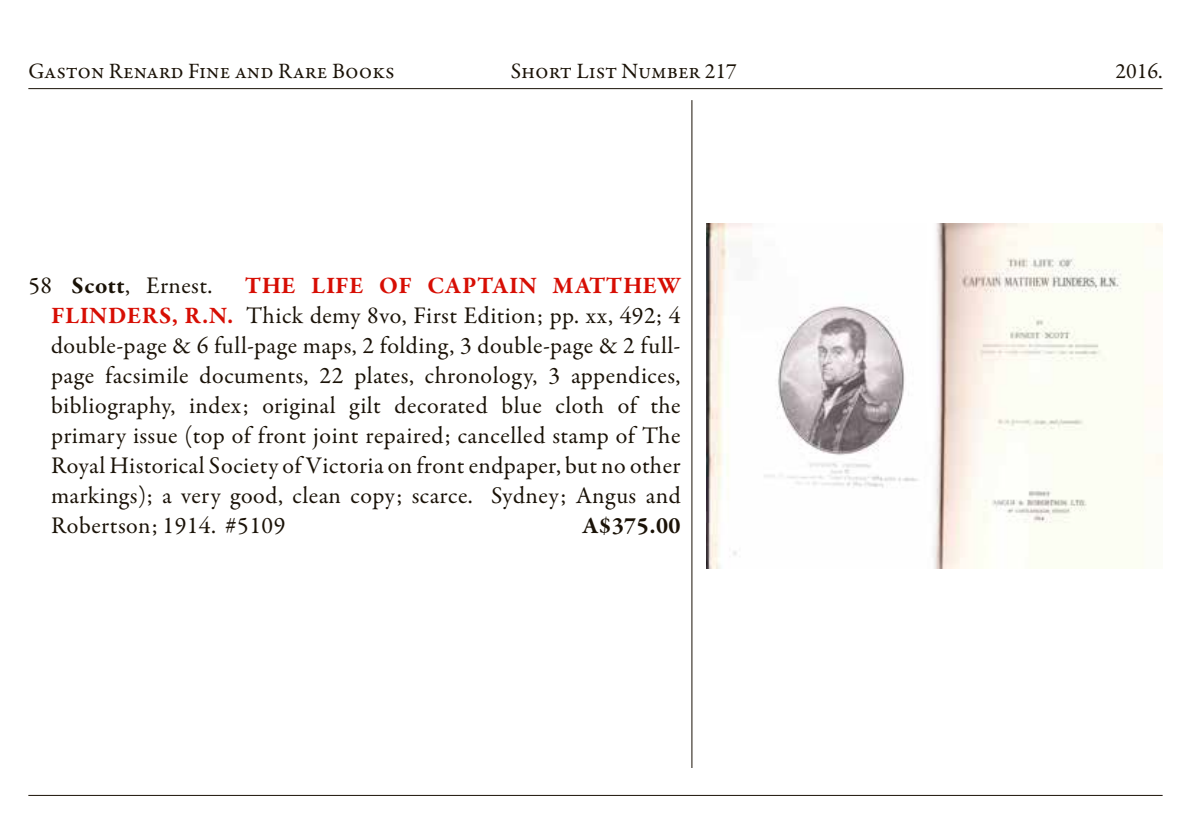
<style>
.page{position:relative;width:1191px;height:840px;background:#fff}
.page>*{position:absolute;margin:0;border:0;box-sizing:border-box;transform-origin:0 0}
.t1{font:24px/30px "Garamond Premr Pro";letter-spacing:.02em;color:#1a1207;text-align:justify}
.t2{font:700 24px "Garamond Premr Pro";color:#1a1207}
.t3{font:22px "Garamond Premr Pro";color:#1a1207}
.s1{font-weight:700;color:#d70e04}
.s2{font-weight:700}
</style>
<div class="page">
<hr style="left:28px;top:88px;width:1134px;height:1px;background:#1a1207">
<hr style="left:28px;top:794px;width:1134px;height:1px;background:#1a1207">
<hr style="left:691px;top:100px;width:1px;height:667px;background:#1a1207">
<img style="left:706px;top:223px;width:456px;height:344px">
<p class="t3" style="left:28px;top:57px;width:368px">Gaston Renard Fine and Rare Books</p>
<p class="t3" style="left:511px;top:57px;width:228px">Short List Number 217</p>
<p class="t3" style="left:1115px;top:57px;width:49px">2016.</p>
<p class="t1" style="left:51px;top:270px;width:631px;text-indent:194px"><span class="s1">THE LIFE OF CAPTAIN MATTHEW FLINDERS, R.N.</span> Thick demy 8vo, First Edition; pp. xx, 492; 4 double-page &amp; 6 full-page maps, 2 folding, 3 double-page &amp; 2 full&shy;page facsimile documents, 22 plates, chronology, 3 appendices, bibliography, index; original gilt decorated blue cloth of the primary issue (top of front joint repaired; cancelled stamp of The Royal Historical Society of Victoria on front endpaper, but no other markings); a very good, clean copy; scarce. Sydney; Angus and Robertson; 1914. #5109</p>
<p class="t1" style="left:28px;top:270px;width:186px">58 <span class="s2">Scott</span>, Ernest.</p>
<p class="t2" style="left:582px;top:510px;width:100px">A$375.00</p>
</div>
